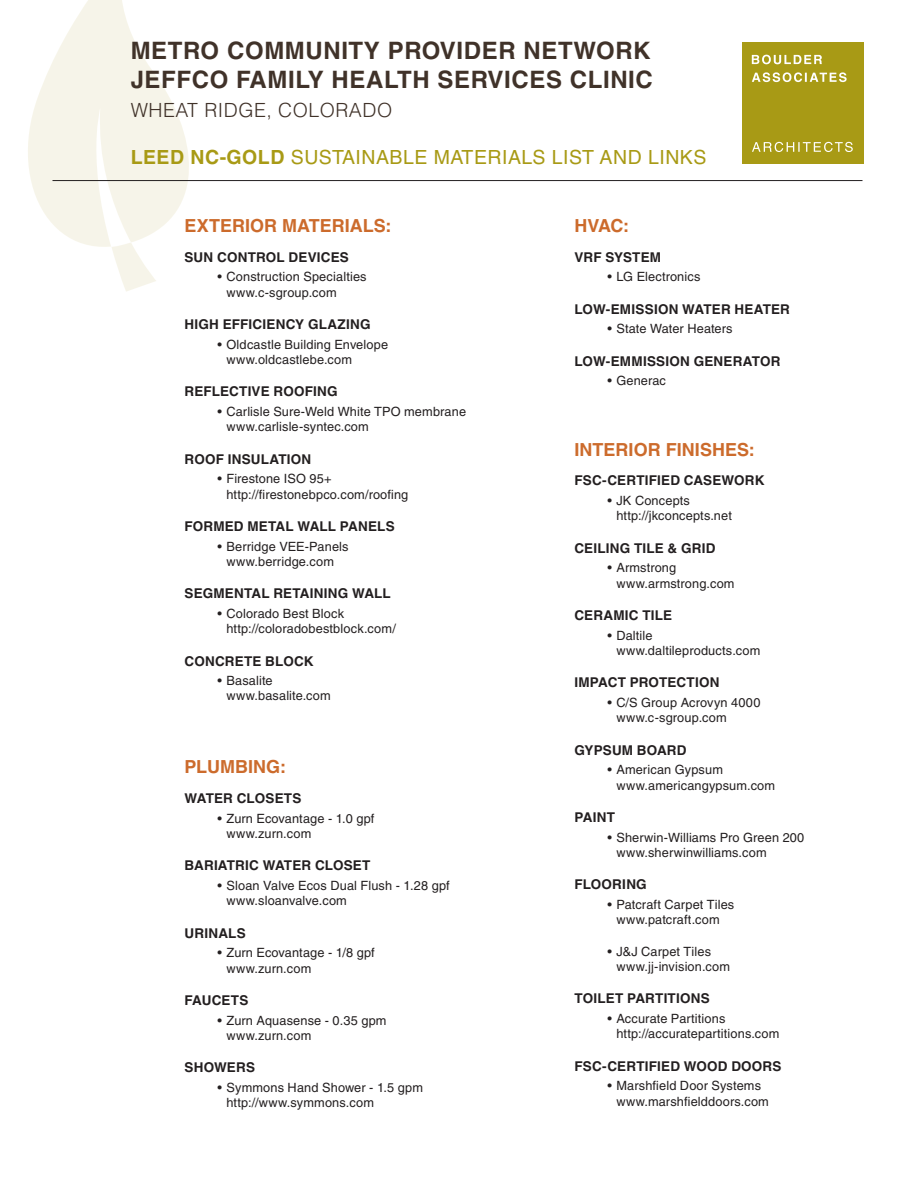
<style>
.page{position:relative;width:918px;height:1188px;background:#fff}
.page>*{position:absolute;margin:0;border:0;box-sizing:border-box;transform-origin:0 0}
.t1{font:700 24px/28.8px "Helvetica LT Std";letter-spacing:.025em;color:#403229}
.t2{font:19.5px "Helvetica LT Std";letter-spacing:.025em;color:#a89a15}
.t3{font:300 19.5px "Helvetica LT Std";letter-spacing:.025em;color:#403229}
.t4{font:700 18px "Helvetica LT Std";color:#cc6b2c}
.t5{font:700 13.5px "Helvetica LT Std";letter-spacing:.015em;color:#231f20}
.t6{font:12.75px/15.3px "Helvetica LT Std";letter-spacing:.01em;color:#231f20}
.s1{font-weight:700}
</style>
<div class="page">
<svg style="left:28px;top:0;width:180px;height:243px;fill:#f6f4e9"></svg>
<svg style="left:82px;top:108px;width:74px;height:184px"></svg>
<hr style="left:52px;top:180px;width:810px;height:1px;background:#231f20">
<div style="left:742px;top:43px;width:122px;height:121px;background:#a89a15"></div>
<svg style="left:752px;top:142px;width:101px;height:10px"></svg>
<svg style="left:752px;top:55px;width:70px;height:9px"></svg>
<svg style="left:752px;top:72px;width:95px;height:10px"></svg>
<h1 class="t1" style="left:131px;top:36px;width:524px">METRO COMMUNITY PROVIDER NETWORK<br>JEFFCO FAMILY HEALTH SERVICES CLINIC</h1>
<h2 class="t3" style="left:131px;top:97px;width:263px">WHEAT RIDGE, COLORADO</h2>
<h2 class="t2" style="left:131px;top:146px;width:577px"><span class="s1">LEED NC-GOLD</span> SUSTAINABLE MATERIALS LIST AND LINKS</h2>
<h3 class="t4" style="left:184px;top:215px;width:209px">EXTERIOR MATERIALS:</h3>
<p class="t5" style="left:184px;top:249px;width:166px">SUN CONTROL DEVICES</p>
<p class="t6" style="left:227px;top:269px;width:142px;text-indent:-9px">• Construction Specialties www.c-sgroup.com</p>
<p class="t5" style="left:184px;top:316px;width:188px">HIGH EFFICIENCY GLAZING</p>
<p class="t6" style="left:227px;top:336px;width:163px;text-indent:-9px">• Oldcastle Building Envelope www.oldcastlebe.com</p>
<p class="t5" style="left:184px;top:383px;width:155px">REFLECTIVE ROOFING</p>
<p class="t6" style="left:227px;top:404px;width:241px;text-indent:-9px">• Carlisle Sure-Weld White TPO membrane www.carlisle-syntec.com</p>
<p class="t5" style="left:184px;top:451px;width:128px">ROOF INSULATION</p>
<p class="t6" style="left:227px;top:471px;width:183px;text-indent:-9px">• Firestone ISO 95+ http://firestonebpco.com/roofing</p>
<p class="t5" style="left:184px;top:518px;width:212px">FORMED METAL WALL PANELS</p>
<p class="t6" style="left:217px;top:538px;width:133px;text-align:center">• Berridge VEE-Panels www.berridge.com</p>
<p class="t5" style="left:184px;top:585px;width:208px">SEGMENTAL RETAINING WALL</p>
<p class="t6" style="left:227px;top:606px;width:171px;text-indent:-9px">• Colorado Best Block http://coloradobestblock.com/</p>
<p class="t5" style="left:184px;top:653px;width:131px">CONCRETE BLOCK</p>
<p class="t6" style="left:227px;top:673px;width:106px;text-indent:-9px">• Basalite www.basalite.com</p>
<h3 class="t4" style="left:184px;top:756px;width:103px">PLUMBING:</h3>
<p class="t5" style="left:184px;top:790px;width:119px">WATER CLOSETS</p>
<p class="t6" style="left:227px;top:811px;width:149px;text-indent:-9px">• Zurn Ecovantage - 1.0 gpf www.zurn.com</p>
<p class="t5" style="left:184px;top:857px;width:187px">BARIATRIC WATER CLOSET</p>
<p class="t6" style="left:227px;top:878px;width:225px;text-indent:-9px">• Sloan Valve Ecos Dual Flush - 1.28 gpf www.sloanvalve.com</p>
<p class="t5" style="left:184px;top:925px;width:63px">URINALS</p>
<p class="t6" style="left:227px;top:945px;width:150px;text-indent:-9px">• Zurn Ecovantage - 1/8 gpf www.zurn.com</p>
<p class="t5" style="left:184px;top:992px;width:65px">FAUCETS</p>
<p class="t6" style="left:227px;top:1012px;width:162px;text-indent:-9px">• Zurn Aquasense - 0.35 gpm www.zurn.com</p>
<p class="t5" style="left:184px;top:1059px;width:72px">SHOWERS</p>
<p class="t6" style="left:227px;top:1080px;width:198px;text-indent:-9px">• Symmons Hand Shower - 1.5 gpm http://www.symmons.com</p>
<h3 class="t4" style="left:574px;top:215px;width:56px">HVAC:</h3>
<p class="t5" style="left:574px;top:249px;width:88px">VRF SYSTEM</p>
<p class="t6" style="left:607px;top:269px;width:95px">• LG Electronics</p>
<p class="t5" style="left:574px;top:301px;width:217px">LOW-EMISSION WATER HEATER</p>
<p class="t6" style="left:607px;top:321px;width:127px">• State Water Heaters</p>
<p class="t5" style="left:574px;top:353px;width:208px">LOW-EMMISSION GENERATOR</p>
<p class="t6" style="left:607px;top:373px;width:60px">• Generac</p>
<h3 class="t4" style="left:574px;top:438px;width:182px">INTERIOR FINISHES:</h3>
<p class="t5" style="left:574px;top:472px;width:192px">FSC-CERTIFIED CASEWORK</p>
<p class="t6" style="left:616px;top:493px;width:117px;text-indent:-9px">• JK Concepts http://jkconcepts.net</p>
<p class="t5" style="left:574px;top:540px;width:143px">CEILING TILE &amp; GRID</p>
<p class="t6" style="left:616px;top:560px;width:120px;text-indent:-9px">• Armstrong www.armstrong.com</p>
<p class="t5" style="left:574px;top:607px;width:99px">CERAMIC TILE</p>
<p class="t6" style="left:616px;top:627px;width:145px;text-indent:-9px">• Daltile www.daltileproducts.com</p>
<p class="t5" style="left:574px;top:674px;width:147px">IMPACT PROTECTION</p>
<p class="t6" style="left:616px;top:695px;width:146px;text-indent:-9px">• C/S Group Acrovyn 4000 www.c-sgroup.com</p>
<p class="t5" style="left:574px;top:742px;width:114px">GYPSUM BOARD</p>
<p class="t6" style="left:616px;top:762px;width:160px;text-indent:-9px">• American Gypsum www.americangypsum.com</p>
<p class="t5" style="left:574px;top:809px;width:42px">PAINT</p>
<p class="t6" style="left:616px;top:829px;width:189px;text-indent:-9px">• Sherwin-Williams Pro Green 200 www.sherwinwilliams.com</p>
<p class="t5" style="left:574px;top:876px;width:74px">FLOORING</p>
<p class="t6" style="left:607px;top:897px;width:128px;text-align:center">• Patcraft Carpet Tiles www.patcraft.com</p>
<p class="t6" style="left:616px;top:944px;width:115px;text-indent:-9px">• J&amp;J Carpet Tiles www.jj-invision.com</p>
<p class="t5" style="left:574px;top:990px;width:137px">TOILET PARTITIONS</p>
<p class="t6" style="left:616px;top:1011px;width:165px;text-indent:-9px">• Accurate Partitions http://accuratepartitions.com</p>
<p class="t5" style="left:574px;top:1058px;width:209px">FSC-CERTIFIED WOOD DOORS</p>
<p class="t6" style="left:616px;top:1078px;width:154px;text-indent:-9px">• Marshfield Door Systems www.marshfielddoors.com</p>
</div>
